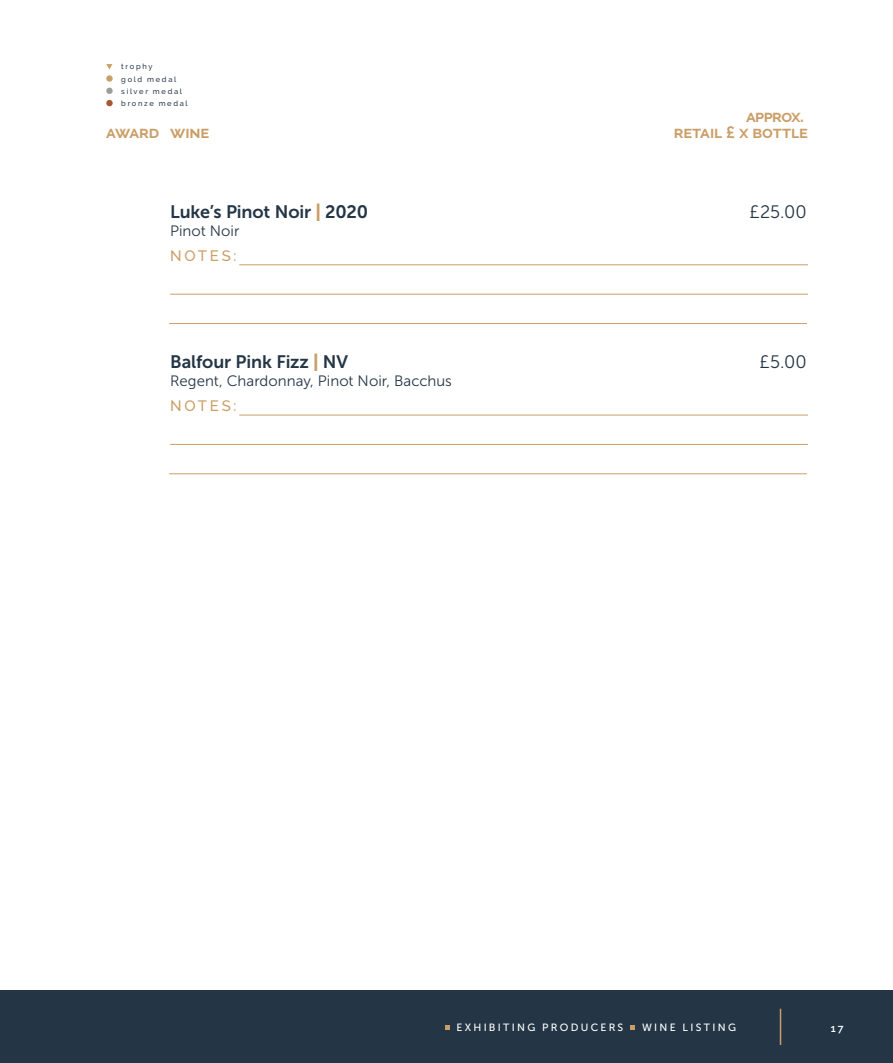
<style>
.page{position:relative;width:893px;height:1063px;background:#fff}
.page>*{position:absolute;margin:0;border:0;box-sizing:border-box;transform-origin:0 0}
.t1{font:18px "Museo Sans 700";letter-spacing:-.01em;color:#243646}
.t2{font:18px "Museo Sans 300";color:#243646}
.t3{font:700 16.5px "Raleway";letter-spacing:-.005em;color:#ca9e67}
.t4{font:15px "Museo Sans 300";letter-spacing:.005em;color:#243646}
.t5{font:500 15px "Raleway";letter-spacing:.185em;color:#ca9e67}
.t6{font:10.5px "Museo Sans 500";letter-spacing:.215em;color:#fff}
.t7{font:600 10.5px "Raleway";color:#fff}
.t8{font:500 7.5px/12.3px "Raleway";letter-spacing:.22em;color:#243646}
.s1{font-family:"Museo Sans 900";color:#ca9e67}
</style>
<div class="page">
<div style="left:0;top:991px;width:893px;height:72px;background:#243646"></div>
<hr style="left:780px;top:1009px;width:1px;height:36px;background:#ca9e67">
<svg style="left:445px;top:1025px;width:4px;height:5px"></svg>
<svg style="left:630px;top:1025px;width:5px;height:5px"></svg>
<svg style="left:106px;top:64px;width:6px;height:5px"></svg>
<svg style="left:106px;top:75px;width:7px;height:7px"></svg>
<div style="left:106px;top:88px;width:7px;height:6px;background:#9d9d9c;border-radius:50%"></div>
<div style="left:106px;top:100px;width:7px;height:6px;background:#a85634;border-radius:50%"></div>
<hr style="left:239px;top:264px;width:569px;height:1px;background:#ca9e67">
<hr style="left:170px;top:294px;width:638px;height:1px;background:#ca9e67">
<hr style="left:169px;top:323px;width:638px;height:1px;background:#ca9e67">
<hr style="left:239px;top:415px;width:569px;height:1px;background:#ca9e67">
<hr style="left:170px;top:444px;width:638px;height:1px;background:#ca9e67">
<hr style="left:169px;top:473px;width:638px;height:1px;background:#ca9e67">
<p class="t8" style="left:121px;top:61px;width:68px">trophy<br>gold medal silver medal bronze medal</p>
<p class="t3" style="left:746px;top:107px;width:59px">approx.</p>
<p class="t3" style="left:106px;top:123px;width:105px">award wine</p>
<p class="t3" style="left:674px;top:123px;width:136px">retail £ x bottle</p>
<p class="t1" style="left:170px;top:201px;width:199px">Luke’s Pinot Noir <span class="s1">|</span> 2020</p>
<p class="t2" style="left:749px;top:202px;width:59px">£25.00</p>
<p class="t4" style="left:170px;top:222px;width:71px">Pinot Noir</p>
<p class="t5" style="left:170px;top:247px;width:68px">NOTES:</p>
<p class="t1" style="left:170px;top:352px;width:179px">Balfour Pink Fizz <span class="s1">|</span> NV</p>
<p class="t2" style="left:759px;top:352px;width:49px">£5.00</p>
<p class="t4" style="left:170px;top:373px;width:283px">Regent, Chardonnay, Pinot Noir, Bacchus</p>
<p class="t5" style="left:170px;top:397px;width:68px">NOTES:</p>
<p class="t6" style="left:456px;top:1021px;width:169px">EXHIBITING PRODUCERS</p>
<p class="t6" style="left:642px;top:1021px;width:96px">WINE LISTING</p>
<p class="t7" style="left:831px;top:1022px;width:14px">17</p>
</div>
